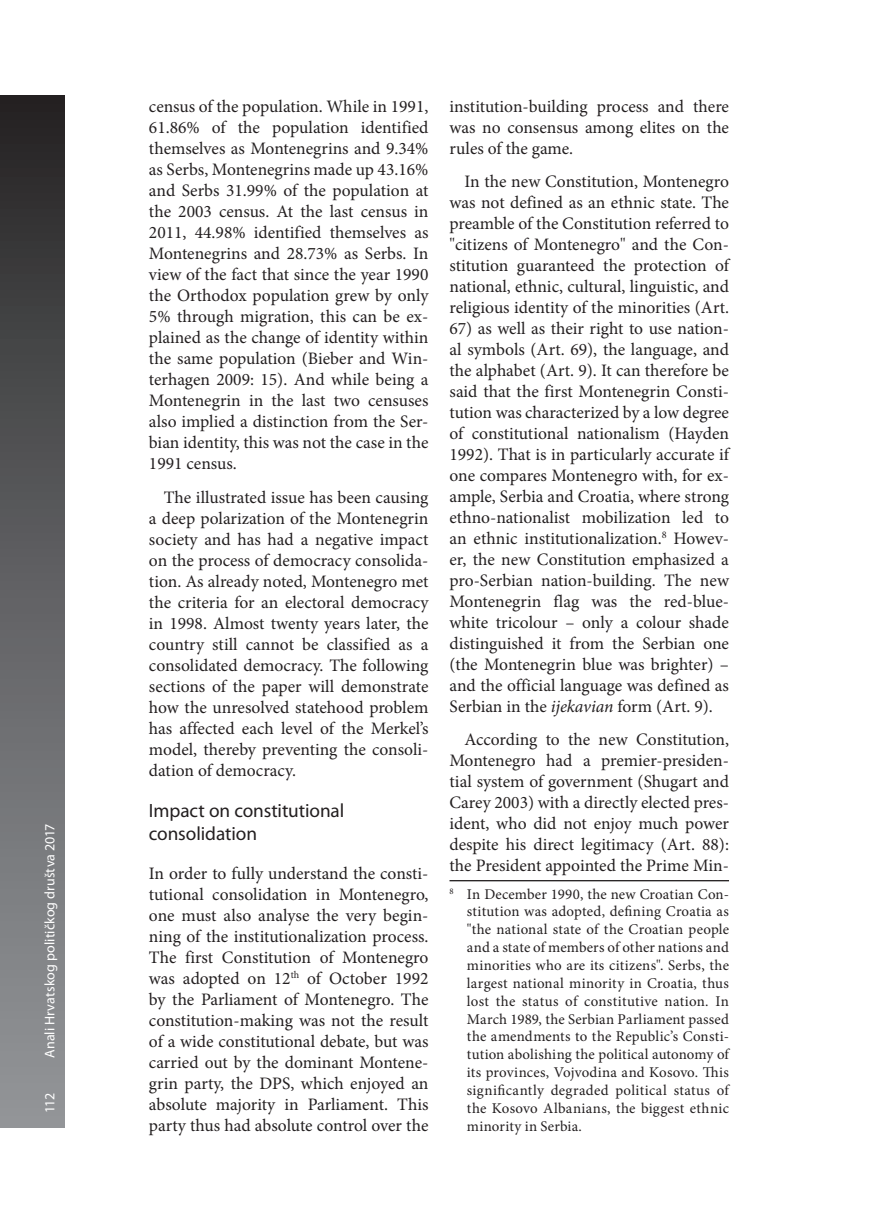
<style>
.page{position:relative;width:878px;height:1230px;background:#fff}
.page>*{position:absolute;margin:0;border:0;box-sizing:border-box;transform-origin:0 0}
.t1{font:19.25px/23.1px "Myriad Pro";letter-spacing:-.005em;color:#231f20}
.t2{font:17.5px/21px "Minion Pro";color:#231f20;text-align:justify}
.t3{font:14.88px/17.8px "Minion Pro";letter-spacing:.02em;color:#231f20;text-align:justify}
.t4{font:14px "Myriad Pro";letter-spacing:.005em;color:#fff}
.s1{font-style:italic}
</style>
<div class="page">
<div style="left:0;top:95px;width:64px;height:1032px;background:linear-gradient(to bottom,#292728,#979a9d)"></div>
<hr style="left:449px;top:880px;width:279px;height:1px;background:#231f20">
<p class="t4" style="left:41px;top:1112px;width:290px;rotate:-90deg">112 Anali Hrvatskog političkog društva 2017</p>
<p class="t2" style="left:149px;top:96px;width:281px">census of the population. While in 1991, 61.86% of the population identified themselves as Montenegrins and 9.34% as Serbs, Montenegrins made up 43.16% and Serbs 31.99% of the population at the 2003 census. At the last census in 2011, 44.98% identified themselves as Montenegrins and 28.73% as Serbs. In view of the fact that since the year 1990 the Orthodox population grew by only 5% through migration, this can be ex&shy;plained as the change of identity within the same population (Bieber and Win&shy;terhagen 2009: 15). And while being a Montenegrin in the last two censuses also implied a distinction from the Ser&shy;bian identity, this was not the case in the 1991 census.</p>
<p class="t2" style="left:149px;top:487px;width:281px;text-indent:15px">The illustrated issue has been causing a deep polarization of the Montenegrin society and has had a negative impact on the process of democracy consolida&shy;tion. As already noted, Montenegro met the criteria for an electoral democracy in 1998. Almost twenty years later, the country still cannot be classified as a consolidated democracy. The following sections of the paper will demonstrate how the unresolved statehood problem has affected each level of the Merkel’s model, thereby preventing the consoli&shy;dation of democracy.</p>
<p class="t1" style="left:149px;top:798px;width:197px">Impact on constitutional consolidation</p>
<p class="t2" style="left:149px;top:862px;width:281px">In order to fully understand the consti&shy;tutional consolidation in Montenegro, one must also analyse the very begin&shy;ning of the institutionalization process.<br>The first Constitution of Montenegro was adopted on 12<sup>th</sup> of October 1992 by the Parliament of Montenegro. The constitution-making was not the result of a wide constitutional debate, but was carried out by the dominant Montene&shy;grin party, the DPS, which enjoyed an absolute majority in Parliament. This party thus had absolute control over the</p>
<p class="t2" style="left:449px;top:96px;width:281px">institution-building process and there was no consensus among elites on the rules of the game.</p>
<p class="t2" style="left:449px;top:171px;width:281px;text-indent:15px">In the new Constitution, Montenegro was not defined as an ethnic state. The preamble of the Constitution referred to "citizens of Montenegro" and the Con&shy;stitution guaranteed the protection of national, ethnic, cultural, linguistic, and religious identity of the minorities (Art.</p>
<p class="t2" style="left:449px;top:318px;width:281px">67) as well as their right to use nation&shy;al symbols (Art. 69), the language, and the alphabet (Art. 9). It can therefore be said that the first Montenegrin Consti&shy;tution was characterized by a low degree of constitutional nationalism (Hayden 1992). That is in particularly accurate if one compares Montenegro with, for ex&shy;ample, Serbia and Croatia, where strong ethno-nationalist mobilization led to an ethnic institutionalization.<sup>8</sup> Howev&shy;er, the new Constitution emphasized a pro-Serbian nation-building. The new Montenegrin flag was the red-blue&shy;white tricolour – only a colour shade distinguished it from the Serbian one (the Montenegrin blue was brighter) – and the official language was defined as Serbian in the <span class="s1">ijekavian</span> form (Art. 9).</p>
<p class="t2" style="left:449px;top:728px;width:281px;text-indent:15px">According to the new Constitution, Montenegro had a premier-presiden&shy;tial system of government (Shugart and Carey 2003) with a directly elected pres&shy;ident, who did not enjoy much power despite his direct legitimacy (Art. 88): the President appointed the Prime Min-</p>
<p class="t3" style="left:466px;top:884px;width:263px;text-indent:-17px"><sup>8</sup> In December 1990, the new Croatian Con&shy;stitution was adopted, defining Croatia as "the national state of the Croatian people and a state of members of other nations and minorities who are its citizens". Serbs, the largest national minority in Croatia, thus lost the status of constitutive nation. In March 1989, the Serbian Parliament passed the amendments to the Republic’s Consti&shy;tution abolishing the political autonomy of its provinces, Vojvodina and Kosovo. This significantly degraded political status of the Kosovo Albanians, the biggest ethnic minority in Serbia.</p>
</div>
